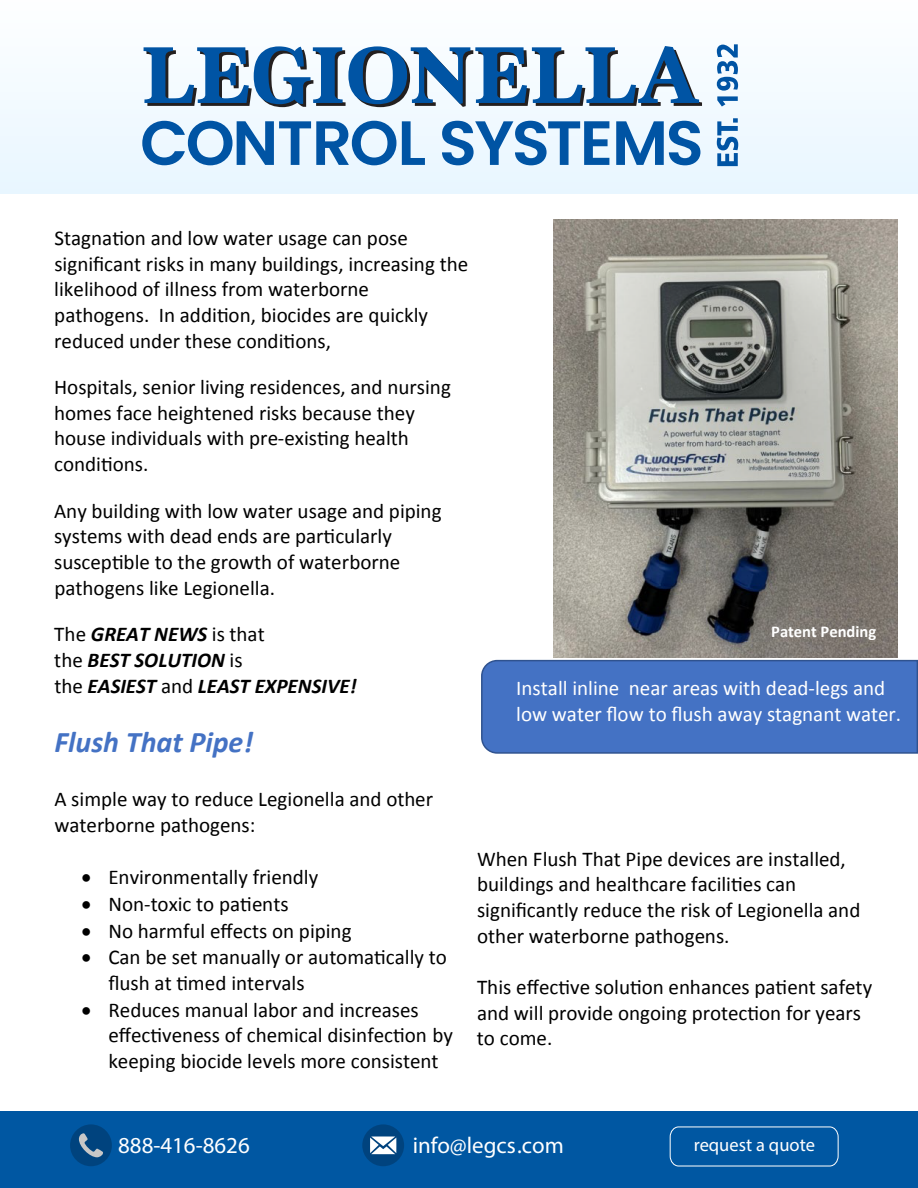
<style>
.page{position:relative;width:918px;height:1188px;background:#fff}
.page>*{position:absolute;margin:0;border:0;box-sizing:border-box;transform-origin:0 0}
.t1{font:italic 700 30px "Calibri";color:#4472c4}
.t2{font:22.95px "Myriad Pro";color:#fff}
.t3{font:21px/25.7px "Calibri";color:#000}
.t4{font:21px/25.8px "Calibri";color:#fff}
.t5{font:italic 700 21px/25.7px "Calibri";color:#000}
.t6{font:700 21px "Calibri";color:#fff}
.t7{font:18.45px "Myriad Pro";color:#fff}
.t8{font:700 16.5px "Calibri";letter-spacing:-.005em;color:#fff}
.s1{font-weight:400;font-style:normal}
</style>
<div class="page">
<div style="left:0;top:0;width:918px;height:194px;background:#f3faff"></div>
<div style="left:481px;top:659px;width:437px;height:95px;background:#4472c4"></div>
<img style="left:553px;top:220px;width:344px;height:438px">
<svg style="left:717px;top:44px;width:21px;height:122px"></svg>
<svg style="left:142px;top:121px;width:254px;height:44px"></svg>
<svg style="left:402px;top:121px;width:23px;height:44px"></svg>
<svg style="left:442px;top:121px;width:167px;height:44px"></svg>
<svg style="left:616px;top:121px;width:84px;height:44px"></svg>
<svg style="left:144px;top:46px;width:558px;height:61px"></svg>
<div style="left:0;top:1112px;width:918px;height:76px;background:#0057a2"></div>
<svg style="left:70px;top:1124px;width:42px;height:42px"></svg>
<svg style="left:362px;top:1124px;width:42px;height:42px"></svg>
<svg style="left:370px;top:1136px;width:26px;height:18px"></svg>
<svg style="left:669px;top:1126px;width:170px;height:41px"></svg>
<p class="t3" style="left:54px;top:225px;width:416px">Stagnation and low water usage can pose significant risks in many buildings, increasing the likelihood of illness from waterborne pathogens. In addition, biocides are quickly reduced under these conditions,</p>
<p class="t3" style="left:54px;top:374px;width:398px">Hospitals, senior living residences, and nursing homes face heightened risks because they house individuals with pre-existing health conditions.</p>
<p class="t3" style="left:54px;top:497px;width:389px">Any building with low water usage and piping systems with dead ends are particularly susceptible to the growth of waterborne pathogens like Legionella.</p>
<p class="t5" style="left:54px;top:621px;width:304px"><span class="s1">The</span> GREAT NEWS <span class="s1">is that<br>the</span> BEST SOLUTION <span class="s1">is<br>the</span> EASIEST <span class="s1">and</span> LEAST EXPENSIVE!</p>
<h1 class="t1" style="left:54px;top:721px;width:200px">Flush That Pipe!</h1>
<p class="t3" style="left:54px;top:786px;width:380px">A simple way to reduce Legionella and other waterborne pathogens:</p>
<p class="t3" style="left:81px;top:864px;width:238px">• Environmentally friendly</p>
<p class="t3" style="left:81px;top:891px;width:209px">• Non-toxic to patients</p>
<p class="t3" style="left:81px;top:917px;width:272px">• No harmful effects on piping</p>
<p class="t3" style="left:108px;top:944px;width:340px;text-indent:-27px">• Can be set manually or automatically to flush at timed intervals</p>
<p class="t3" style="left:108px;top:996px;width:346px;text-indent:-27px">• Reduces manual labor and increases effectiveness of chemical disinfection by keeping biocide levels more consistent</p>
<p class="t8" style="left:771px;top:620px;width:106px">Patent Pending</p>
<p class="t4" style="left:516px;top:675px;width:387px">Install inline near areas with dead-legs and low water flow to flush away stagnant water.</p>
<p class="t3" style="left:477px;top:845px;width:385px">When Flush That Pipe devices are installed, buildings and healthcare facilities can significantly reduce the risk of Legionella and other waterborne pathogens.</p>
<p class="t3" style="left:477px;top:974px;width:397px">This effective solution enhances patient safety and will provide ongoing protection for years to come.</p>
<p class="t6" style="left:391px;top:1128px;width:278px">info@waterlinetechnology.com</p>
<p class="t2" style="left:118px;top:1131px;width:133px">888-416-8626</p>
<p class="t2" style="left:413px;top:1131px;width:152px">info@legcs.com</p>
<p class="t7" style="left:694px;top:1134px;width:123px">request a quote</p>
</div>
